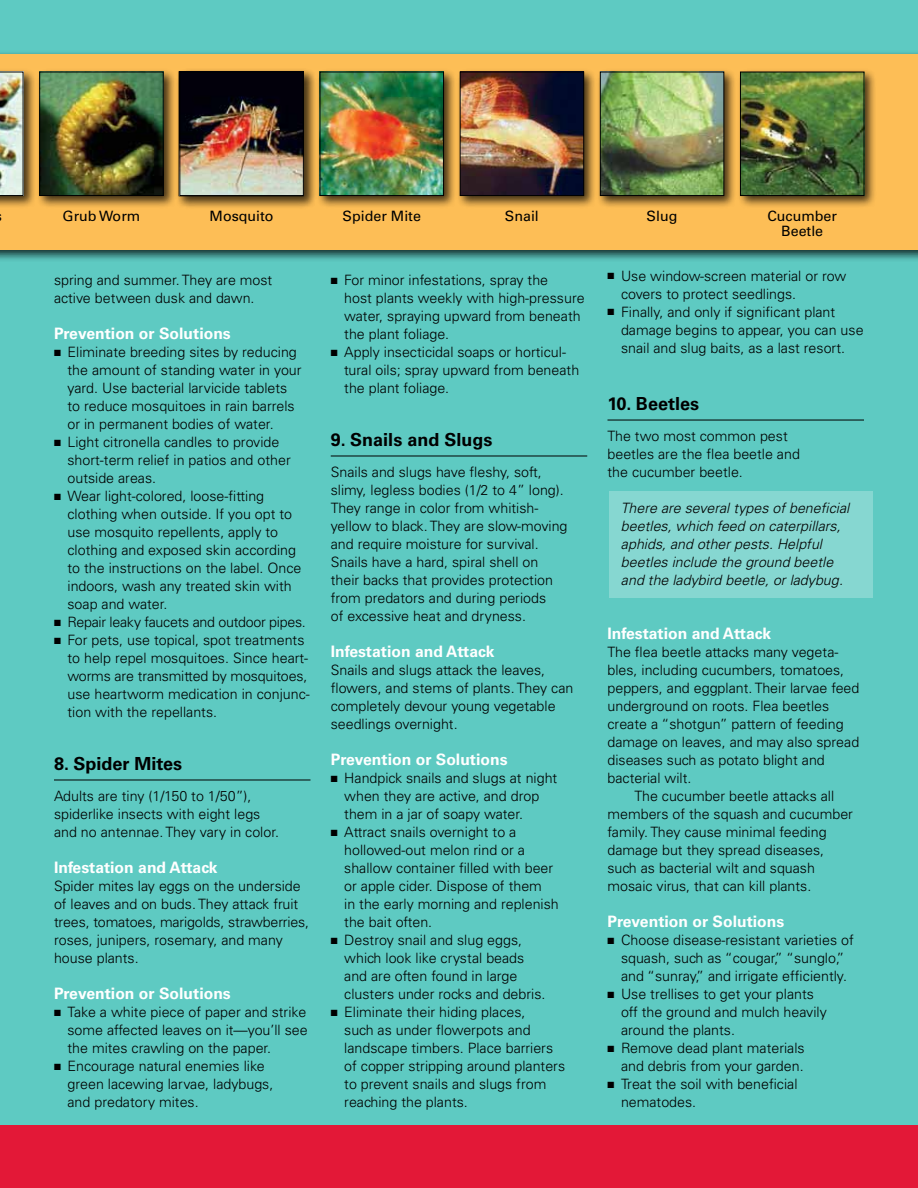
<style>
.page{position:relative;width:918px;height:1188px;background:#5ecac2}
.page>*{position:absolute;margin:0;border:0;box-sizing:border-box;transform-origin:0 0}
.t1{font:700 18px "Univers";color:#000}
.t2{font:700 15.75px "Univers";color:#fff}
.t3{font:300 14.25px/18px "Univers";color:#000}
.t4{font:italic 300 14.25px/18px "Univers";color:#000}
.t5{font:14.25px/15px "Univers";color:#000;text-align:center}
.t6{font:300 14.25px "Univers";letter-spacing:-.02em;color:#000}
</style>
<div class="page">
<div style="left:609px;top:491px;width:264px;height:107px;background:#86d7d1"></div>
<div style="left:0;top:51px;width:918px;height:212px;background:#000;opacity:.75"></div>
<div style="left:0;top:54px;width:918px;height:196px;background:#fdbe56"></div>
<div style="left:316px;top:68px;width:141px;height:141px;background:#000;opacity:.75"></div>
<img style="left:322px;top:74px;width:120px;height:120px">
<div style="left:320px;top:72px;width:124px;height:124px;border:1px solid #000"></div>
<div style="left:0;top:68px;width:36px;height:141px;background:#000;opacity:.75"></div>
<img style="left:0;top:72px;width:23px;height:124px">
<div style="left:36px;top:68px;width:140px;height:141px;background:#000;opacity:.75"></div>
<img style="left:41px;top:74px;width:120px;height:120px">
<div style="left:39px;top:72px;width:124px;height:124px;border:1px solid #000"></div>
<div style="left:456px;top:68px;width:141px;height:141px;background:#000;opacity:.75"></div>
<img style="left:462px;top:74px;width:120px;height:120px">
<div style="left:460px;top:72px;width:124px;height:124px;border:1px solid #000"></div>
<hr style="left:54px;top:780px;width:256px;height:1px;background:#000">
<hr style="left:331px;top:456px;width:256px;height:1px;background:#000">
<div style="left:0;top:1126px;width:918px;height:62px;background:#e31837"></div>
<hr style="left:608px;top:420px;width:256px;height:1px;background:#000">
<div style="left:176px;top:68px;width:141px;height:141px;background:#000;opacity:.75"></div>
<img style="left:182px;top:74px;width:120px;height:120px">
<div style="left:180px;top:72px;width:124px;height:124px;border:1px solid #000"></div>
<div style="left:597px;top:68px;width:140px;height:141px;background:#000;opacity:.75"></div>
<img style="left:602px;top:74px;width:120px;height:120px">
<div style="left:600px;top:72px;width:124px;height:124px;border:1px solid #000"></div>
<div style="left:737px;top:68px;width:140px;height:141px;background:#000;opacity:.75"></div>
<img style="left:742px;top:74px;width:120px;height:120px">
<div style="left:740px;top:72px;width:124px;height:124px;border:1px solid #000"></div>
<p class="t5" style="left:63px;top:209px;width:79px">Grub Worm</p>
<p class="t5" style="left:210px;top:209px;width:66px">Mosquito</p>
<p class="t5" style="left:343px;top:209px;width:80px">Spider Mite</p>
<p class="t5" style="left:505px;top:209px;width:36px">Snail</p>
<p class="t3" style="left:54px;top:271px;width:220px">spring and summer. They are most active between dusk and dawn.</p>
<p class="t2" style="left:54px;top:324px;width:178px">Prevention or Solutions</p>
<p class="t3" style="left:68px;top:343px;width:236px;text-indent:-14px">■ Eliminate breeding sites by reducing the amount of standing water in your yard. Use bacterial larvicide tablets to reduce mosquitoes in rain barrels or in permanent bodies of water.</p>
<p class="t3" style="left:68px;top:433px;width:225px;text-indent:-14px">■ Light citronella candles to provide short-term relief in patios and other outside areas.</p>
<p class="t3" style="left:68px;top:487px;width:236px;text-indent:-14px">■ Wear light-colored, loose-fitting clothing when outside. If you opt to use mosquito repellents, apply to clothing and exposed skin according to the instructions on the label. Once indoors, wash any treated skin with soap and water.</p>
<p class="t6" style="left:54px;top:613px;width:253px">■ Repair leaky faucets and outdoor pipes.</p>
<p class="t3" style="left:68px;top:631px;width:244px;text-indent:-14px">■ For pets, use topical, spot treatments to help repel mosquitoes. Since heart&shy;worms are transmitted by mosquitoes, use heartworm medication in conjunc&shy;tion with the repellants.</p>
<p class="t1" style="left:54px;top:753px;width:130px">8. Spider Mites</p>
<p class="t3" style="left:54px;top:787px;width:227px">Adults are tiny (1/150 to 1/50”), spiderlike insects with eight legs and no antennae. They vary in color.</p>
<p class="t2" style="left:54px;top:858px;width:165px">Infestation and Attack</p>
<p class="t3" style="left:54px;top:877px;width:257px">Spider mites lay eggs on the underside of leaves and on buds. They attack fruit trees, tomatoes, marigolds, strawberries, roses, junipers, rosemary, and many house plants.</p>
<p class="t2" style="left:54px;top:984px;width:178px">Prevention or Solutions</p>
<p class="t3" style="left:68px;top:1003px;width:242px;text-align:justify;text-indent:-14px">■ Take a white piece of paper and strike some affected leaves on it—you’ll see the mites crawling on the paper.</p>
<p class="t3" style="left:68px;top:1057px;width:207px;text-indent:-14px">■ Encourage natural enemies like green lacewing larvae, ladybugs, and predatory mites.</p>
<p class="t3" style="left:344px;top:271px;width:242px;text-indent:-14px">■ For minor infestations, spray the<br>host plants weekly with high-pressure water, spraying upward from beneath the plant foliage.</p>
<p class="t3" style="left:344px;top:343px;width:237px;text-indent:-14px">■ Apply insecticidal soaps or horticul&shy;tural oils; spray upward from beneath the plant foliage.</p>
<p class="t1" style="left:331px;top:429px;width:163px">9. Snails and Slugs</p>
<p class="t3" style="left:331px;top:463px;width:238px">Snails and slugs have fleshy, soft, slimy, legless bodies (1/2 to 4” long).<br>They range in color from whitish&shy;yellow to black. They are slow-moving and require moisture for survival.<br>Snails have a hard, spiral shell on their backs that provides protection from predators and during periods<br>of excessive heat and dryness.</p>
<p class="t2" style="left:331px;top:642px;width:165px">Infestation and Attack</p>
<p class="t3" style="left:331px;top:661px;width:244px">Snails and slugs attack the leaves, flowers, and stems of plants. They can completely devour young vegetable seedlings overnight.</p>
<p class="t2" style="left:331px;top:750px;width:178px">Prevention or Solutions</p>
<p class="t3" style="left:344px;top:769px;width:215px;text-indent:-14px">■ Handpick snails and slugs at night when they are active, and drop them in a jar of soapy water.</p>
<p class="t3" style="left:344px;top:823px;width:216px;text-indent:-14px">■ Attract snails overnight to a hollowed-out melon rind or a shallow container filled with beer or apple cider. Dispose of them<br>in the early morning and replenish the bait often.</p>
<p class="t3" style="left:344px;top:931px;width:203px;text-indent:-14px">■ Destroy snail and slug eggs, which look like crystal beads and are often found in large clusters under rocks and debris.</p>
<p class="t3" style="left:344px;top:1003px;width:222px;text-indent:-14px">■ Eliminate their hiding places,<br>such as under flowerpots and landscape timbers. Place barriers of copper stripping around planters to prevent snails and slugs from reaching the plants.</p>
<p class="t5" style="left:647px;top:209px;width:32px">Slug</p>
<p class="t5" style="left:767px;top:209px;width:71px">Cucumber<br>Beetle</p>
<p class="t3" style="left:621px;top:267px;width:227px;text-indent:-14px">■ U se window-screen material or row covers to protect seedlings.</p>
<p class="t3" style="left:621px;top:303px;width:244px;text-indent:-14px">■ Finally, and only if significant plant damage begins to appear, you can use snail and slug baits, as a last resort.</p>
<p class="t1" style="left:608px;top:393px;width:93px">10. Beetles</p>
<p class="t3" style="left:608px;top:427px;width:194px">The two most common pest beetles are the flea beetle and the cucumber beetle.</p>
<p class="t4" style="left:621px;top:499px;width:230px">There are several types of beneficial beetles, which feed on caterpillars, aphids, and other pests. Helpful beetles include the ground beetle and the ladybird beetle, or ladybug.</p>
<p class="t2" style="left:608px;top:624px;width:165px">Infestation and Attack</p>
<p class="t3" style="left:608px;top:643px;width:233px">The flea beetle attacks many vegeta-</p>
<p class="t3" style="left:608px;top:661px;width:238px">bles, including cucumbers, tomatoes,</p>
<p class="t3" style="left:608px;top:679px;width:253px">peppers, and eggplant. Their larvae feed</p>
<p class="t3" style="left:608px;top:697px;width:223px">underground on roots. Flea beetles</p>
<p class="t3" style="left:608px;top:715px;width:238px">create a “shotgun” pattern of feeding</p>
<p class="t3" style="left:608px;top:733px;width:253px">damage on leaves, and may also spread</p>
<p class="t3" style="left:608px;top:751px;width:219px">diseases such as potato blight and</p>
<p class="t3" style="left:608px;top:769px;width:85px">bacterial wilt.</p>
<p class="t3" style="left:635px;top:787px;width:201px">The cucumber beetle attacks all</p>
<p class="t3" style="left:608px;top:805px;width:247px">members of the squash and cucumber</p>
<p class="t3" style="left:608px;top:823px;width:221px">family. They cause minimal feeding</p>
<p class="t3" style="left:608px;top:841px;width:218px">damage but they spread diseases,</p>
<p class="t3" style="left:608px;top:859px;width:209px">such as bacterial wilt and squash</p>
<p class="t3" style="left:608px;top:877px;width:205px">mosaic virus, that can kill plants.</p>
<p class="t2" style="left:608px;top:912px;width:178px">Prevention or Solutions</p>
<p class="t3" style="left:608px;top:931px;width:248px;text-align:center">■ Choose disease-resistant varieties of squash, such as “cougar,” “sunglo,” and “sunray,” and irrigate efficiently.</p>
<p class="t3" style="left:621px;top:985px;width:207px;text-indent:-14px">■ Use trellises to get your plants off the ground and mulch heavily around the plants.</p>
<p class="t3" style="left:608px;top:1039px;width:199px;text-align:right">■ Remove dead plant materials and debris from your garden.</p>
<p class="t3" style="left:621px;top:1075px;width:178px;text-indent:-14px">■ Treat the soil with beneficial nematodes.</p>
</div>
